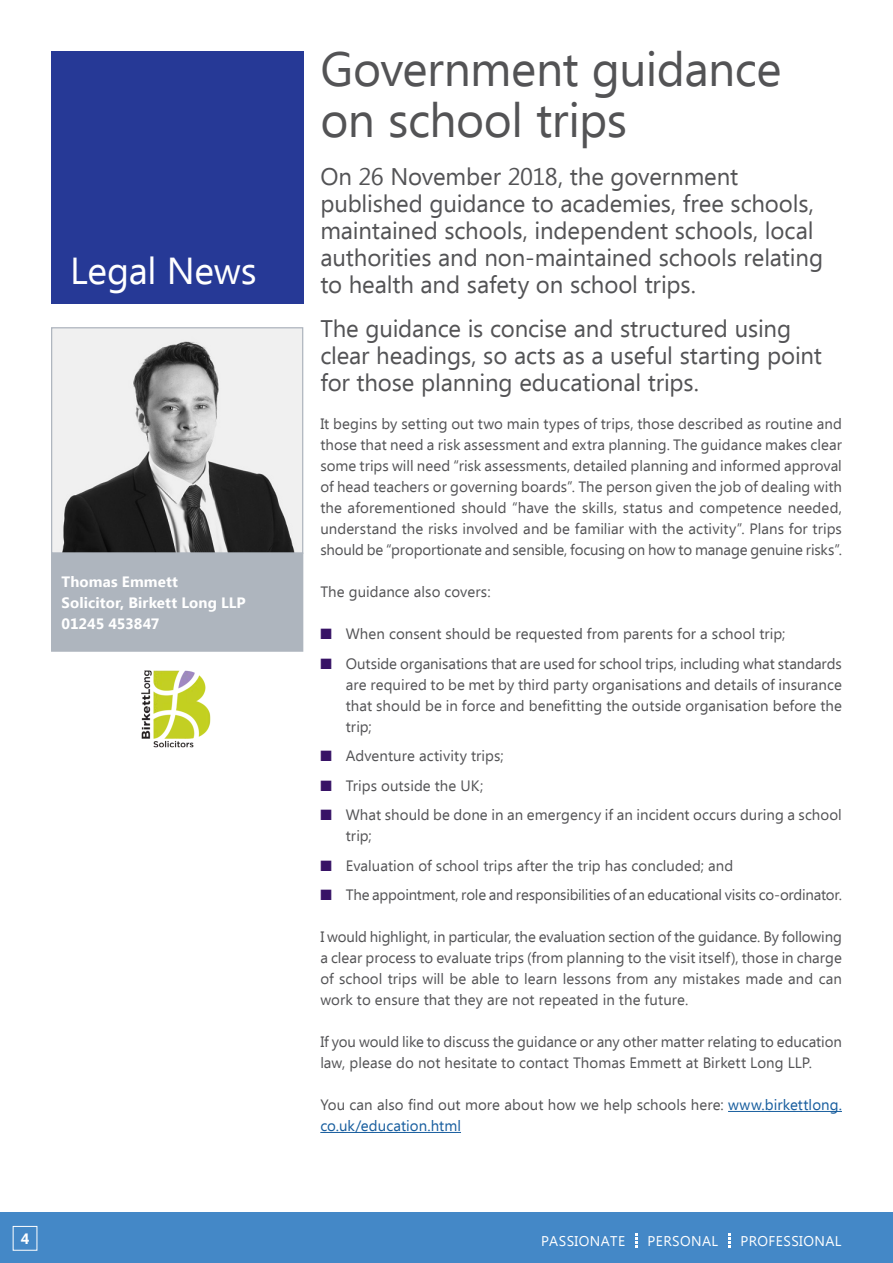
<style>
.page{position:relative;width:893px;height:1263px;background:#fff}
.page>*{position:absolute;margin:0;border:0;box-sizing:border-box;transform-origin:0 0}
.Headings{font:48px/51px "Ebrima";letter-spacing:-.01em;color:#535355}
.sector_label{font:37.5px "Ebrima";letter-spacing:-.01em;color:#fff}
.intro{font:24px/27px "Ebrima";letter-spacing:-.005em;color:#535355}
.body{font:15px/21px "Ebrima";color:#535355;text-align:justify}
.body-2{font:700 15px "Ebrima";letter-spacing:.005em;color:#fff}
.t1{font:14.1px "Ebrima";letter-spacing:.03em;color:#fff}
.s1{color:#381366}
.s2{color:#175d9e}
</style>
<div class="page">
<img style="left:53px;top:329px;width:248px;height:223px">
<div style="left:51px;top:327px;width:252px;height:227px;border:1px solid #aeb5be"></div>
<div style="left:52px;top:553px;width:251px;height:98px;background:#aeb5be"></div>
<div style="left:51px;top:553px;width:252px;height:99px;border:1px solid #aeb5be"></div>
<hr style="left:728px;top:1111px;width:114px;height:1px;background:#175d9e">
<hr style="left:320px;top:1132px;width:141px;height:1px;background:#175d9e">
<img style="left:141px;top:670px;width:70px;height:78px">
<div style="left:51px;top:51px;width:252px;height:252px;background:#263996"></div>
<div style="left:0;top:1212px;width:893px;height:51px;background:#4488c7"></div>
<svg style="left:635px;top:1233px;width:3px;height:14px"></svg>
<svg style="left:728px;top:1233px;width:3px;height:14px"></svg>
<p class="sector_label" style="left:70px;top:244px;width:188px">Legal News</p>
<p class="body-2" style="left:62px;top:570px;width:118px">Thomas Emmett</p>
<p class="body-2" style="left:62px;top:591px;width:186px">Solicitor, Birkett Long LLP</p>
<p class="body-2" style="left:62px;top:612px;width:99px">01245 453847</p>
<p class="Headings" style="left:320px;top:47px;width:463px">Government guidance on school trips</p>
<p class="intro" style="left:320px;top:165px;width:504px">On 26 November 2018, the government published guidance to academies, free schools, maintained schools, independent schools, local authorities and non-maintained schools relating to health and safety on school trips.</p>
<p class="intro" style="left:320px;top:317px;width:503px">The guidance is concise and structured using clear headings, so acts as a useful starting point for those planning educational trips.</p>
<p class="body" style="left:320px;top:414px;width:523px">It begins by setting out two main types of trips, those described as routine and those that need a risk assessment and extra planning. The guidance makes clear some trips will need “risk assessments, detailed planning and informed approval of head teachers or governing boards”. The person given the job of dealing with the aforementioned should “have the skills, status and competence needed, understand the risks involved and be familiar with the activity”. Plans for trips should be “proportionate and sensible, focusing on how to manage genuine risks”.</p>
<p class="body" style="left:320px;top:582px;width:172px">The guidance also covers:</p>
<p class="body" style="left:320px;top:624px;width:467px"><span class="s1">■</span> When consent should be requested from parents for a school trip;</p>
<p class="body" style="left:346px;top:654px;width:498px;text-indent:-26px"><span class="s1">■</span> Outside organisations that are used for school trips, including what standards are required to be met by third party organisations and details of insurance that should be in force and benefitting the outside organisation before the trip;</p>
<p class="body" style="left:320px;top:746px;width:185px"><span class="s1">■</span> Adventure activity trips;</p>
<p class="body" style="left:320px;top:776px;width:164px"><span class="s1">■</span> Trips outside the UK;</p>
<p class="body" style="left:346px;top:805px;width:498px;text-indent:-26px"><span class="s1">■</span> What should be done in an emergency if an incident occurs during a school trip;</p>
<p class="body" style="left:320px;top:856px;width:414px"><span class="s1">■</span> Evaluation of school trips after the trip has concluded; and</p>
<p class="body" style="left:320px;top:885px;width:523px"><span class="s1">■</span> The appointment, role and responsibilities of an educational visits co-ordinator.</p>
<p class="body" style="left:320px;top:927px;width:523px">I would highlight, in particular, the evaluation section of the guidance. By following a clear process to evaluate trips (from planning to the visit itself), those in charge of school trips will be able to learn lessons from any mistakes made and can work to ensure that they are not repeated in the future.</p>
<p class="body" style="left:320px;top:1032px;width:523px">If you would like to discuss the guidance or any other matter relating to education law, please do not hesitate to contact Thomas Emmett at Birkett Long LLP.</p>
<p class="body" style="left:320px;top:1095px;width:523px">You can also find out more about how we help schools here: <span class="s2">www.birkettlong. co.uk/education.html</span></p>
<p class="body-2" style="left:21px;top:1228px;width:10px">4</p>
<p class="t1" style="left:541px;top:1231px;width:86px">PASSIONATE</p>
<p class="t1" style="left:647px;top:1231px;width:72px">PERSONAL</p>
<p class="t1" style="left:740px;top:1231px;width:103px">PROFESSIONAL</p>
</div>
